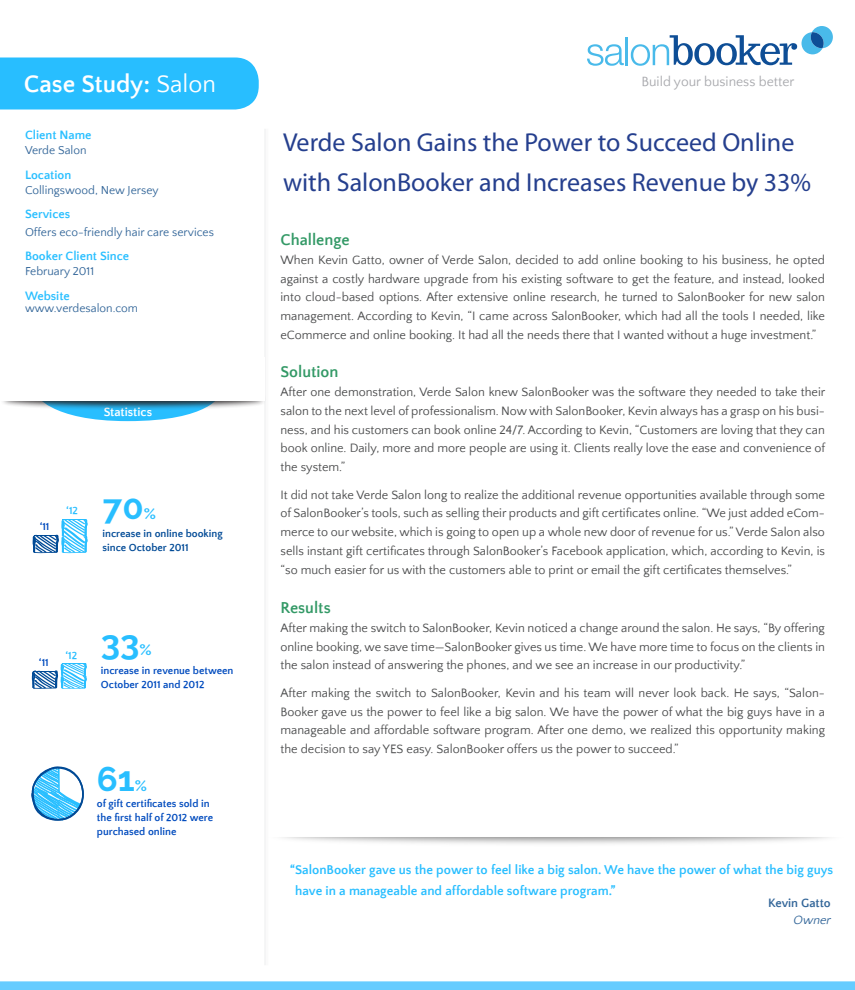
<style>
.page{position:relative;width:855px;height:990px;background:#fff}
.page>*{position:absolute;margin:0;border:0;box-sizing:border-box;transform-origin:0 0}
.t1{font:700 34.62px "Raleway";color:#28beff}
.t2{font:26px/40.6px "Myriad Pro";color:#253f8e}
.t3{font:700 24.88px "Quattrocento Sans";color:#fff}
.t4{font:700 16.25px "Quattrocento Sans";color:#396}
.t5{font:700 15.38px "Raleway";color:#28beff}
.t6{font:13.75px "Quattrocento Sans";color:#a8a9ad}
.t7{font:700 13.12px/21.2px "Quattrocento Sans";color:#28beff}
.t8{font:12.5px/18.8px "Quattrocento Sans";color:#4b4c4d;text-align:justify}
.t9{font:700 12.5px "Quattrocento Sans";color:#29bfff}
.t10{font:700 12.5px "Quattrocento Sans";color:#369}
.t11{font:700 12.5px "Quattrocento Sans";color:#fff}
.t12{font:italic 12.5px "Quattrocento Sans";color:#369}
.t13{font:11.88px "Quattrocento Sans";color:#369}
.t14{font:700 10.75px/14.1px "Quattrocento Sans";color:#004bbe}
.t15{font:700 10.75px/14.1px "Quattrocento Sans";color:#004a96}
.t16{font:700 10.75px "Quattrocento Sans";color:#28beff}
.s1{font-weight:400}
</style>
<div class="page">
<svg style="left:587px;top:44px;width:37px;height:22px"></svg>
<hr style="left:626px;top:37px;width:2px;height:28px;background:#49baea">
<svg style="left:631px;top:26px;width:202px;height:40px"></svg>
<div style="left:0;top:58px;width:259px;height:51px;background:#28beff"></div>
<svg style="left:0;top:981px;width:855px;height:9px"></svg>
<hr style="left:265px;top:129px;width:3px;height:836px;background:#c7c8ca">
<img style="left:265px;top:816px;width:564px;height:43px">
<svg style="left:57px;top:410px;width:144px;height:11px"></svg>
<div style="left:0;top:388px;width:267px;height:22px;background:#231f20;opacity:.9"></div>
<div style="left:0;top:357px;width:265px;height:44px;background:#fff"></div>
<svg style="left:31px;top:766px;width:53px;height:55px"></svg>
<svg style="left:32px;top:519px;width:56px;height:34px"></svg>
<svg style="left:32px;top:663px;width:55px;height:26px"></svg>
<p class="t3" style="left:24px;top:71px;width:194px">Case Study: <span class="s1">Salon</span></p>
<p class="t9" style="left:25px;top:129px;width:68px">Client Name</p>
<p class="t13" style="left:25px;top:144px;width:63px">Verde Salon</p>
<p class="t9" style="left:25px;top:168px;width:48px">Location</p>
<p class="t13" style="left:25px;top:184px;width:135px">Collingswood, New Jersey</p>
<p class="t9" style="left:25px;top:208px;width:47px">Services</p>
<p class="t13" style="left:25px;top:226px;width:190px">Offers eco-friendly hair care services</p>
<p class="t9" style="left:25px;top:250px;width:106px">Booker Client Since</p>
<p class="t13" style="left:25px;top:265px;width:71px">February 2011</p>
<p class="t9" style="left:25px;top:289px;width:46px">Website</p>
<p class="t13" style="left:25px;top:302px;width:115px">www.verdesalon.com</p>
<p class="t11" style="left:104px;top:405px;width:50px">Statistics</p>
<p class="t14" style="left:40px;top:520px;width:11px">‘11</p>
<p class="t16" style="left:66px;top:505px;width:13px">‘12</p>
<p class="t1" style="left:103px;top:487px;width:43px">70</p>
<p class="t5" style="left:144px;top:505px;width:14px">%</p>
<p class="t15" style="left:103px;top:527px;width:122px">increase in online booking since October 2011</p>
<p class="t14" style="left:39px;top:656px;width:11px">‘11</p>
<p class="t16" style="left:66px;top:649px;width:13px">‘12</p>
<p class="t1" style="left:101px;top:623px;width:40px">33</p>
<p class="t5" style="left:140px;top:640px;width:14px">%</p>
<p class="t14" style="left:101px;top:663px;width:134px">increase in revenue between<br>October 2011 and 2012</p>
<p class="t1" style="left:97px;top:759px;width:40px">61</p>
<p class="t5" style="left:135px;top:776px;width:14px">%</p>
<p class="t14" style="left:97px;top:796px;width:118px">of gift certificates sold in the first half of 2012 were purchased online</p>
<p class="t6" style="left:642px;top:74px;width:154px">Build your business better</p>
<p class="t2" style="left:283px;top:121px;width:530px">Verde Salon Gains the Power to Succeed Online with SalonBooker and Increases Revenue by 33%</p>
<p class="t4" style="left:280px;top:231px;width:71px">Challenge</p>
<p class="t8" style="left:280px;top:251px;width:546px">When Kevin Gatto, owner of Verde Salon, decided to add online booking to his business, he opted against a costly hardware upgrade from his existing software to get the feature, and instead, looked into cloud-based options. After extensive online research, he turned to SalonBooker for new salon management. According to Kevin, “I came across SalonBooker, which had all the tools I needed, like eCommerce and online booking. It had all the needs there that I wanted without a huge investment.”</p>
<p class="t4" style="left:280px;top:363px;width:59px">Solution</p>
<p class="t8" style="left:280px;top:383px;width:546px">After one demonstration, Verde Salon knew SalonBooker was the software they needed to take their salon to the next level of professionalism. Now with SalonBooker, Kevin always has a grasp on his busi&shy;ness, and his customers can book online 24/7. According to Kevin, “Customers are loving that they can book online. Daily, more and more people are using it. Clients really love the ease and convenience of the system.”</p>
<p class="t8" style="left:280px;top:485px;width:546px">It did not take Verde Salon long to realize the additional revenue opportunities available through some of SalonBooker’s tools, such as selling their products and gift certificates online. “We just added eCom&shy;merce to our website, which is going to open up a whole new door of revenue for us.” Verde Salon also sells instant gift certificates through SalonBooker’s Facebook application, which, according to Kevin, is “so much easier for us with the customers able to print or email the gift certificates themselves.”</p>
<p class="t4" style="left:280px;top:599px;width:52px">Results</p>
<p class="t8" style="left:280px;top:619px;width:546px">After making the switch to SalonBooker, Kevin noticed a change around the salon. He says, “By offering online booking, we save time—SalonBooker gives us time. We have more time to focus on the clients in the salon instead of answering the phones, and we see an increase in our productivity.”</p>
<p class="t8" style="left:280px;top:684px;width:546px">After making the switch to SalonBooker, Kevin and his team will never look back. He says, “Salon-Booker gave us the power to feel like a big salon. We have the power of what the big guys have in a manageable and affordable software program. After one demo, we realized this opportunity making the decision to say YES easy. SalonBooker offers us the power to succeed.”</p>
<p class="t7" style="left:295px;top:859px;width:540px;text-indent:-5px">“SalonBooker gave us the power to feel like a big salon. We have the power of what the big guys have in a manageable and affordable software program.”</p>
<p class="t10" style="left:768px;top:896px;width:64px">Kevin Gatto</p>
<p class="t12" style="left:794px;top:913px;width:39px">Owner</p>
</div>
